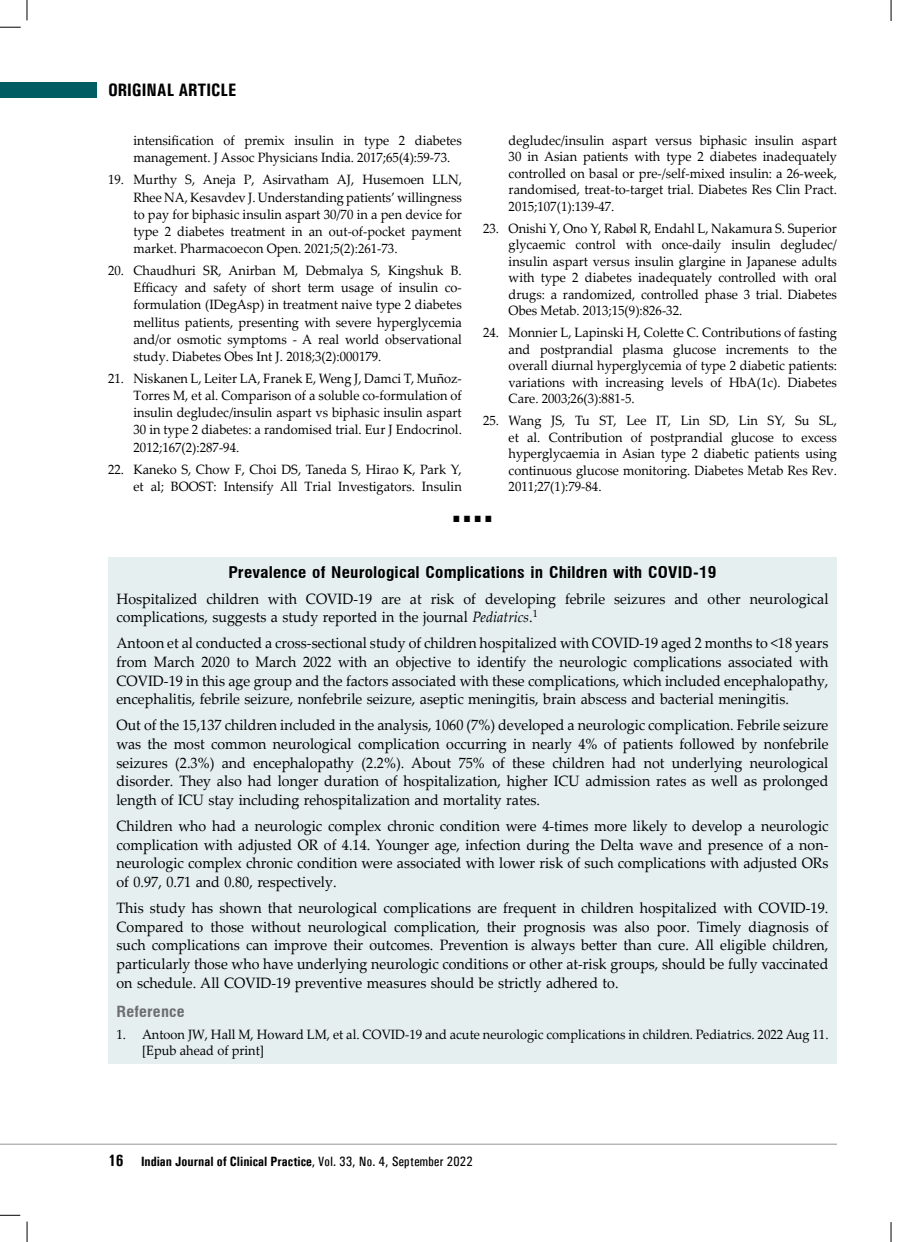
<style>
.page{position:relative;width:918px;height:1242px;background:#fff}
.page>*{position:absolute;margin:0;border:0;box-sizing:border-box;transform-origin:0 0}
.t1{font:700 18px "Univers Condensed";color:#000}
.t2{font:700 condensed 15.75px "Swiss 721 BT";letter-spacing:.01em;color:#000;scale:1.1 1}
.t3{font:15px/18.8px "Palatino Linotype";color:#000;text-align:justify;scale:.95 1}
.t4{font:700 condensed 15px "Swiss 721 BT";letter-spacing:.01em;color:#6d6e71;scale:1.1 1}
.t5{font:13.5px/16.5px "Palatino Linotype";color:#000;text-align:justify;scale:.95 1}
.t6{font:700 13.5px "Univers Condensed";color:#000}
.t7{font:13.5px "Arial";color:#000;scale:.9 1}
.s1{font-style:italic}
.s2{font-size:16.5px}
.s3{font-weight:400}
</style>
<div class="page">
<div style="left:0;top:83px;width:97px;height:15px;background:#005e62"></div>
<svg style="left:0;top:27px;width:21px;height:1px"></svg>
<svg style="left:27px;top:0;width:1px;height:20px"></svg>
<svg style="left:27px;top:1222px;width:1px;height:20px"></svg>
<svg style="left:0;top:1215px;width:20px;height:1px"></svg>
<svg style="left:891px;top:0;width:1px;height:21px"></svg>
<svg style="left:891px;top:1222px;width:1px;height:20px"></svg>
<hr style="left:0;top:1144px;width:837px;height:1px;background:#939598">
<div style="left:108px;top:557px;width:729px;height:507px;background:#e6efef"></div>
<h1 class="t1" style="left:108px;top:79px;width:130px">ORIGINAL ARTICLE</h1>
<p class="t5" style="left:134px;top:131px;width:347px;line-height:17.1px">intensification of premix insulin in type 2 diabetes management. J Assoc Physicians India. 2017;65(4):59-73.</p>
<p class="t5" style="left:134px;top:171px;width:347px;line-height:17.1px;text-indent:-26px">19. Murthy S, Aneja P, Asirvatham AJ, Husemoen LLN, Rhee NA, Kesavdev J. Understanding patients’ willingness to pay for biphasic insulin aspart 30/70 in a pen device for type 2 diabetes treatment in an out-of-pocket payment market. Pharmacoecon Open. 2021;5(2):261-73.</p>
<p class="t5" style="left:134px;top:262px;width:347px;line-height:17.1px;text-indent:-26px">20. Chaudhuri SR, Anirban M, Debmalya S, Kingshuk B.<br>Efficacy and safety of short term usage of insulin co&shy;formulation (IDegAsp) in treatment naive type 2 diabetes mellitus patients, presenting with severe hyperglycemia and/or osmotic symptoms - A real world observational study. Diabetes Obes Int J. 2018;3(2):000179.</p>
<p class="t5" style="left:134px;top:370px;width:347px;line-height:17.1px;text-indent:-26px">21. Niskanen L, Leiter LA, Franek E, Weng J, Damci T, Muñoz-Torres M, et al. Comparison of a soluble co-formulation of insulin degludec/insulin aspart vs biphasic insulin aspart 30 in type 2 diabetes: a randomised trial. Eur J Endocrinol.<br>2012;167(2):287-94.</p>
<p class="t5" style="left:108px;top:460px;width:374px;line-height:17.1px;text-align:right">22. Kaneko S, Chow F, Choi DS, Taneda S, Hirao K, Park Y, et al; BOOST: Intensify All Trial Investigators. Insulin</p>
<p class="t5" style="left:509px;top:132px;width:347px">degludec/insulin aspart versus biphasic insulin aspart 30 in Asian patients with type 2 diabetes inadequately controlled on basal or pre-/self-mixed insulin: a 26-week, randomised, treat-to-target trial. Diabetes Res Clin Pract.<br>2015;107(1):139-47.</p>
<p class="t5" style="left:509px;top:219px;width:347px;text-indent:-26px">23. Onishi Y, Ono Y, Rabøl R, Endahl L, Nakamura S. Superior glycaemic control with once-daily insulin degludec/ insulin aspart versus insulin glargine in Japanese adults with type 2 diabetes inadequately controlled with oral drugs: a randomized, controlled phase 3 trial. Diabetes Obes Metab. 2013;15(9):826-32.</p>
<p class="t5" style="left:509px;top:324px;width:347px;text-indent:-26px">24. Monnier L, Lapinski H, Colette C. Contributions of fasting and postprandial plasma glucose increments to the overall diurnal hyperglycemia of type 2 diabetic patients: variations with increasing levels of HbA(1c). Diabetes Care. 2003;26(3):881-5.</p>
<p class="t5" style="left:509px;top:412px;width:347px;text-indent:-26px">25. Wang JS, Tu ST, Lee IT, Lin SD, Lin SY, Su SL, et al. Contribution of postprandial glucose to excess hyperglycaemia in Asian type 2 diabetic patients using continuous glucose monitoring. Diabetes Metab Res Rev.<br>2011;27(1):79-84.</p>
<p class="t7" style="left:453px;top:508px;width:45px">■ ■ ■ ■</p>
<p class="t2" style="left:228px;top:563px;width:445px">Prevalence of Neurological Complications in Children with COVID-19</p>
<p class="t3" style="left:117px;top:589px;width:751px">Hospitalized children with COVID-19 are at risk of developing febrile seizures and other neurological complications, suggests a study reported in the journal <span class="s1">Pediatrics</span>.<sup>1</sup></p>
<p class="t3" style="left:117px;top:633px;width:751px">Antoon et al conducted a cross-sectional study of children hospitalized with COVID-19 aged 2 months to &lt;18 years from March 2020 to March 2022 with an objective to identify the neurologic complications associated with COVID-19 in this age group and the factors associated with these complications, which included encephalopathy, encephalitis, febrile seizure, nonfebrile seizure, aseptic meningitis, brain abscess and bacterial meningitis.</p>
<p class="t3" style="left:117px;top:715px;width:751px">Out of the 15,137 children included in the analysis, 1060 (7%) developed a neurologic complication. Febrile seizure was the most common neurological complication occurring in nearly 4% of patients followed by nonfebrile seizures (2.3%) and encephalopathy (2.2%). About 75% of these children had not underlying neurological disorder. They also had longer duration of hospitalization, higher ICU admission rates as well as prolonged length of ICU stay including rehospitalization and mortality rates.</p>
<p class="t3" style="left:117px;top:816px;width:751px">Children who had a neurologic complex chronic condition were 4-times more likely to develop a neurologic complication with adjusted OR of 4.14. Younger age, infection during the Delta wave and presence of a non&shy;neurologic complex chronic condition were associated with lower risk of such complications with adjusted ORs of 0.97, 0.71 and 0.80, respectively.</p>
<p class="t3" style="left:117px;top:898px;width:751px">This study has shown that neurological complications are frequent in children hospitalized with COVID-19.<br>Compared to those without neurological complication, their prognosis was also poor. Timely diagnosis of such complications can improve their outcomes. Prevention is always better than cure. All eligible children, particularly those who have underlying neurologic conditions or other at-risk groups, should be fully vaccinated on schedule. All COVID-19 preventive measures should be strictly adhered to.</p>
<p class="t4" style="left:117px;top:1002px;width:63px">Reference</p>
<p class="t5" style="left:142px;top:1025px;width:724px;text-indent:-26px">1. Antoon JW, Hall M, Howard LM, et al. COVID-19 and acute neurologic complications in children. Pediatrics. 2022 Aug 11. [Epub ahead of print]</p>
<p class="t6" style="left:108px;top:1153px;width:366px"><span class="s2">16</span> Indian Journal of Clinical Practice<span class="s3">, Vol. 33, No. 4, September 2022</span></p>
</div>
